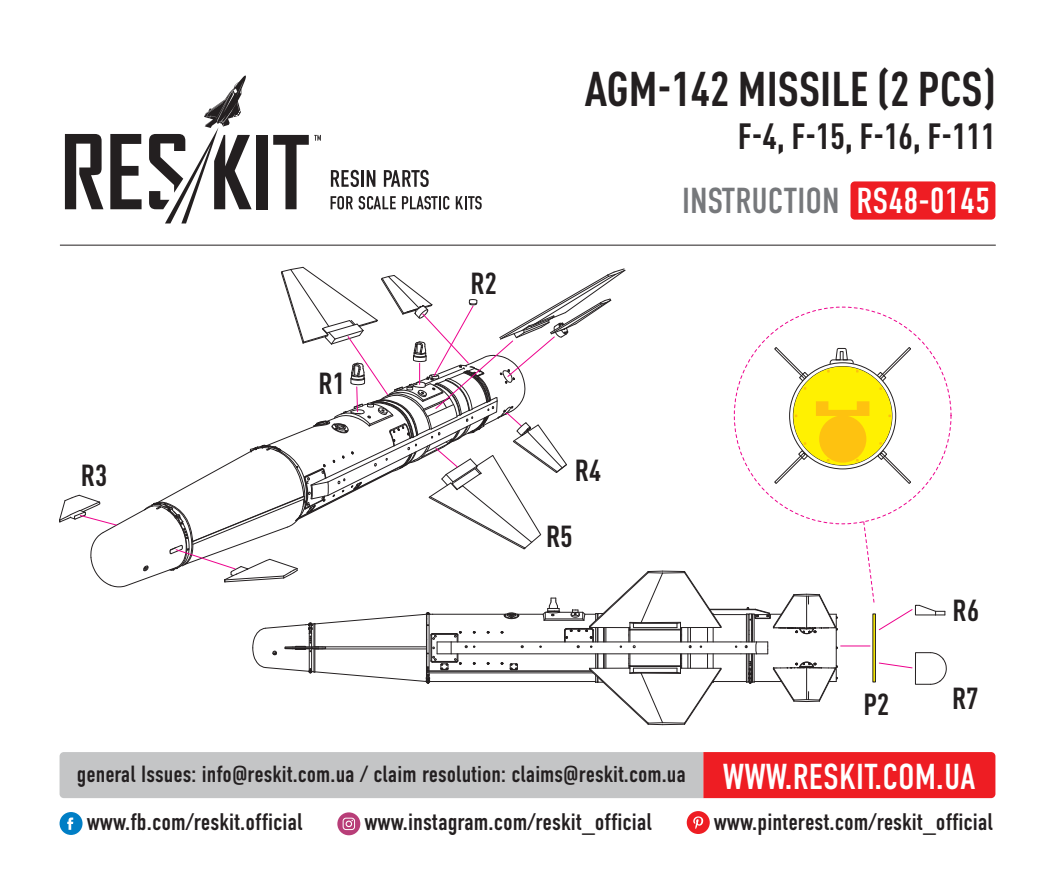
<style>
.page{position:relative;width:1055px;height:885px;background:#fff}
.page>*{position:absolute;margin:0;border:0;box-sizing:border-box;transform-origin:0 0}
.t1{font:700 condensed 48px "DIN Pro";color:#231f20}
.t2{font:36px "DIN Condensed C";color:#76787b}
.t3{font:700 condensed 36px "DIN Pro";color:#231f20}
.t4{font:700 condensed 30px "DIN Pro";color:#231f20}
.t5{font:24px "DIN Condensed C";color:#231f20}
.t6{font:23.4px "DIN Condensed C";color:#231f20}
.s1{color:#fff}
.s2{font-size:36px;color:#fff}
</style>
<div class="page">
<svg style="left:65px;top:134px;width:38px;height:75px"></svg>
<svg style="left:110px;top:134px;width:32px;height:75px"></svg>
<div style="left:256px;top:135px;width:11px;height:74px;background:#231f20"></div>
<svg style="left:273px;top:135px;width:48px;height:74px"></svg>
<svg style="left:149px;top:75px;width:102px;height:148px"></svg>
<svg style="left:331px;top:170px;width:28px;height:17px"></svg>
<hr style="left:361px;top:170px;width:3px;height:17px;background:#231f20">
<svg style="left:367px;top:170px;width:8px;height:17px"></svg>
<svg style="left:384px;top:170px;width:44px;height:17px"></svg>
<svg style="left:330px;top:196px;width:66px;height:13px"></svg>
<svg style="left:402px;top:196px;width:47px;height:13px"></svg>
<svg style="left:456px;top:196px;width:25px;height:13px"></svg>
<div style="left:60px;top:811px;width:23px;height:23px;background:#007ec5;border-radius:50%"></div>
<svg style="left:67px;top:817px;width:6px;height:12px"></svg>
<div style="left:337px;top:812px;width:23px;height:23px;background:#b83e78;border-radius:50%"></div>
<svg style="left:342px;top:817px;width:13px;height:13px"></svg>
<div style="left:686px;top:811px;width:23px;height:22px;background:#ee1d23;border-radius:50%"></div>
<svg style="left:693px;top:816px;width:10px;height:13px"></svg>
<svg style="left:60px;top:752px;width:935px;height:46px;background:#d19193"></svg>
<hr style="left:60px;top:244px;width:935px;height:1px;background:#231f20">
<div style="left:850px;top:181px;width:145px;height:38px;background:#ee1d23;border-radius:4px"></div>
<svg style="left:774px;top:347px;width:137px;height:137px"></svg>
<div style="left:915px;top:652px;width:15px;height:32px;border:1px solid #231f20"></div>
<svg style="left:930px;top:652px;width:16px;height:32px"></svg>
<hr style="left:872px;top:613px;width:3px;height:69px;background:#fff101">
<hr style="left:840px;top:645px;width:30px;height:1px;background:#ed028c">
<svg style="left:863px;top:521px;width:82px;height:110px"></svg>
<svg style="left:878px;top:662px;width:35px;height:6px"></svg>
<hr style="left:709px;top:608px;width:38px;height:1px;background:#231f20">
<hr style="left:713px;top:681px;width:33px;height:1px;background:#231f20">
<hr style="left:710px;top:609px;width:45px;height:1px;background:#231f20">
<hr style="left:713px;top:614px;width:33px;height:1px;background:#231f20">
<hr style="left:451px;top:641px;width:290px;height:1px;background:#231f20">
<hr style="left:451px;top:653px;width:290px;height:1px;background:#231f20">
<svg style="left:59px;top:267px;width:662px;height:458px"></svg>
<svg style="left:735px;top:593px;width:103px;height:109px"></svg>
<h1 class="t1" style="left:585px;top:53px;width:412px">AGM-142 MISSILE (2 PCS)</h1>
<h2 class="t3" style="left:737px;top:109px;width:259px">F-4, F-15, F-16, F-111</h2>
<p class="t4" style="left:81px;top:452px;width:28px">R3</p>
<p class="t4" style="left:318px;top:360px;width:28px">R1</p>
<p class="t4" style="left:470px;top:260px;width:28px">R2</p>
<p class="t4" style="left:575px;top:447px;width:28px">R4</p>
<p class="t4" style="left:546px;top:514px;width:28px">R5</p>
<h2 class="t2" style="left:682px;top:182px;width:309px">INSTRUCTION <span class="s1">RS48-0145</span></h2>
<p class="t4" style="left:863px;top:681px;width:27px">P2</p>
<p class="t4" style="left:952px;top:587px;width:28px">R6</p>
<p class="t4" style="left:952px;top:675px;width:28px">R7</p>
<p class="t6" style="left:77px;top:761px;width:900px">general Issues: info@reskit.com.ua / claim resolution: claims@reskit.com.ua <span class="s2">WWW.RESKIT.COM.UA</span></p>
<p class="t5" style="left:87px;top:809px;width:217px">www.fb.com/reskit.official</p>
<p class="t5" style="left:364px;top:809px;width:289px">www.instagram.com/reskit_official</p>
<p class="t5" style="left:713px;top:809px;width:281px">www.pinterest.com/reskit_official</p>
</div>
